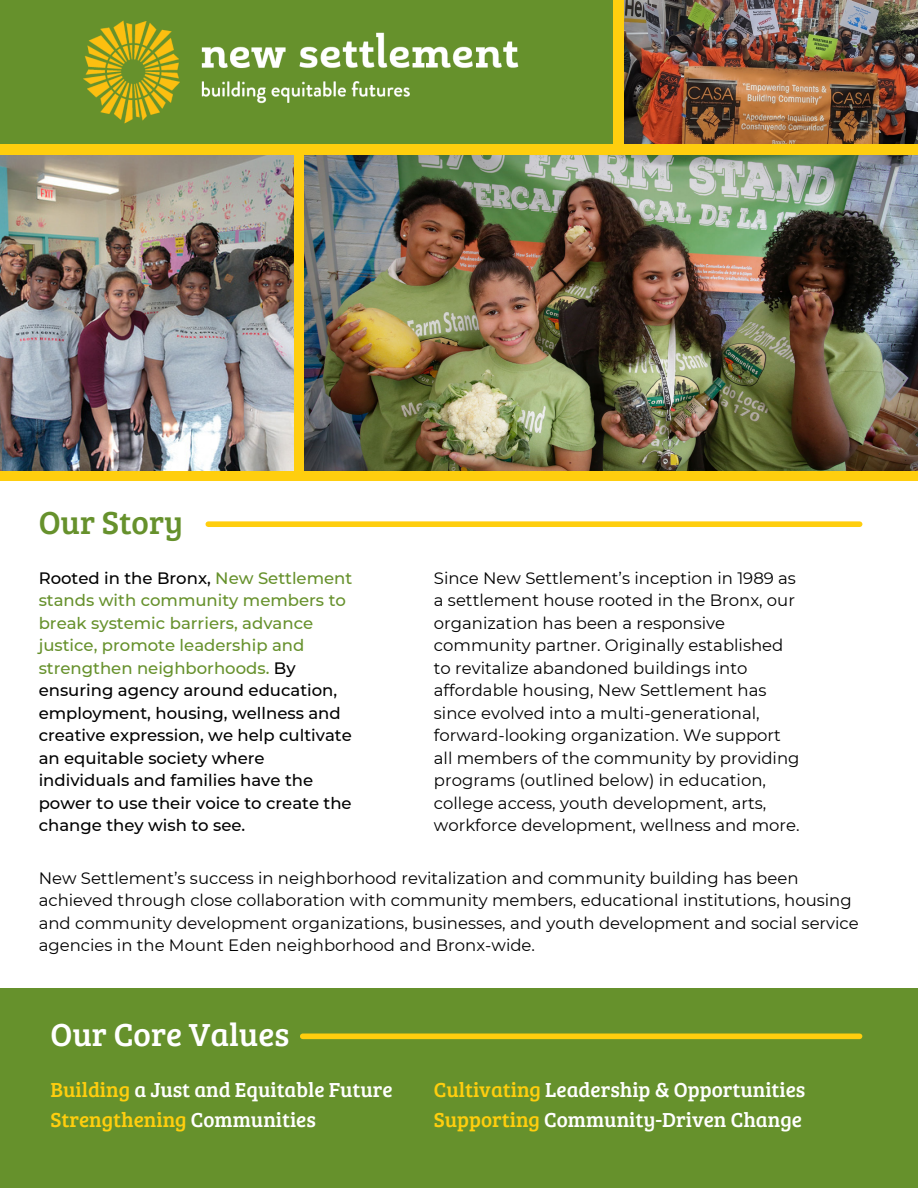
<style>
.page{position:relative;width:918px;height:1188px;background:#fff}
.page>*{position:absolute;margin:0;border:0;box-sizing:border-box;transform-origin:0 0}
.t1{font:33px "Bree Serif";color:#fff}
.t2{font:33px "Bree Serif";color:#66912c}
.t3{font:21px "Bree Serif";color:#fff}
.t4{font:21px "Bree Serif";color:#ffce0e}
.t5{font:16.5px/22.5px "Montserrat";color:#000}
.t6{font:500 16.5px/22.5px "Montserrat";color:#000}
.s1{color:#66912c}
.s2{color:#ffce0e}
.s3{color:#fff}
</style>
<div class="page">
<div style="left:0;top:0;width:918px;height:480px;background:#ffce0e"></div>
<div style="left:0;top:0;width:613px;height:144px;background:#66912c"></div>
<img style="left:624px;top:0;width:294px;height:144px">
<img style="left:305px;top:155px;width:613px;height:315px">
<img style="left:0;top:155px;width:294px;height:315px">
<img style="left:83px;top:20px;width:436px;height:104px">
<div style="left:0;top:988px;width:918px;height:200px;background:#66912c"></div>
<div style="left:208px;top:521px;width:652px;height:6px;background:#ffce0e"></div>
<div style="left:303px;top:1034px;width:557px;height:5px;background:#ffce0e"></div>
<p class="t2" style="left:39px;top:499px;width:146px">Our Story</p>
<p class="t6" style="left:39px;top:567px;width:315px">Rooted in the Bronx, <span class="s1">New Settlement stands with community members to break systemic barriers, advance justice, promote leadership and strengthen neighborhoods.</span> By ensuring agency around education, employment, housing, wellness and creative expression, we help cultivate an equitable society where individuals and families have the power to use their voice to create the change they wish to see.</p>
<p class="t5" style="left:39px;top:867px;width:822px">New Settlement’s success in neighborhood revitalization and community building has been achieved through close collaboration with community members, educational institutions, housing and community development organizations, businesses, and youth development and social service agencies in the Mount Eden neighborhood and Bronx-wide.</p>
<p class="t5" style="left:434px;top:567px;width:367px">Since New Settlement’s inception in 1989 as a settlement house rooted in the Bronx, our organization has been a responsive community partner. Originally established to revitalize abandoned buildings into affordable housing, New Settlement has since evolved into a multi-generational, forward-looking organization. We support all members of the community by providing programs (outlined below) in education, college access, youth development, arts, workforce development, wellness and more.</p>
<p class="t1" style="left:51px;top:1011px;width:240px">Our Core Values</p>
<p class="t3" style="left:51px;top:1075px;width:344px"><span class="s2">Building</span> a Just and Equitable Future</p>
<p class="t4" style="left:51px;top:1104px;width:267px">Strengthening <span class="s3">Communities</span></p>
<p class="t3" style="left:434px;top:1075px;width:373px"><span class="s2">Cultivating</span> Leadership &amp; Opportunities</p>
<p class="t3" style="left:434px;top:1104px;width:370px"><span class="s2">Supporting</span> Community-Driven Change</p>
</div>
